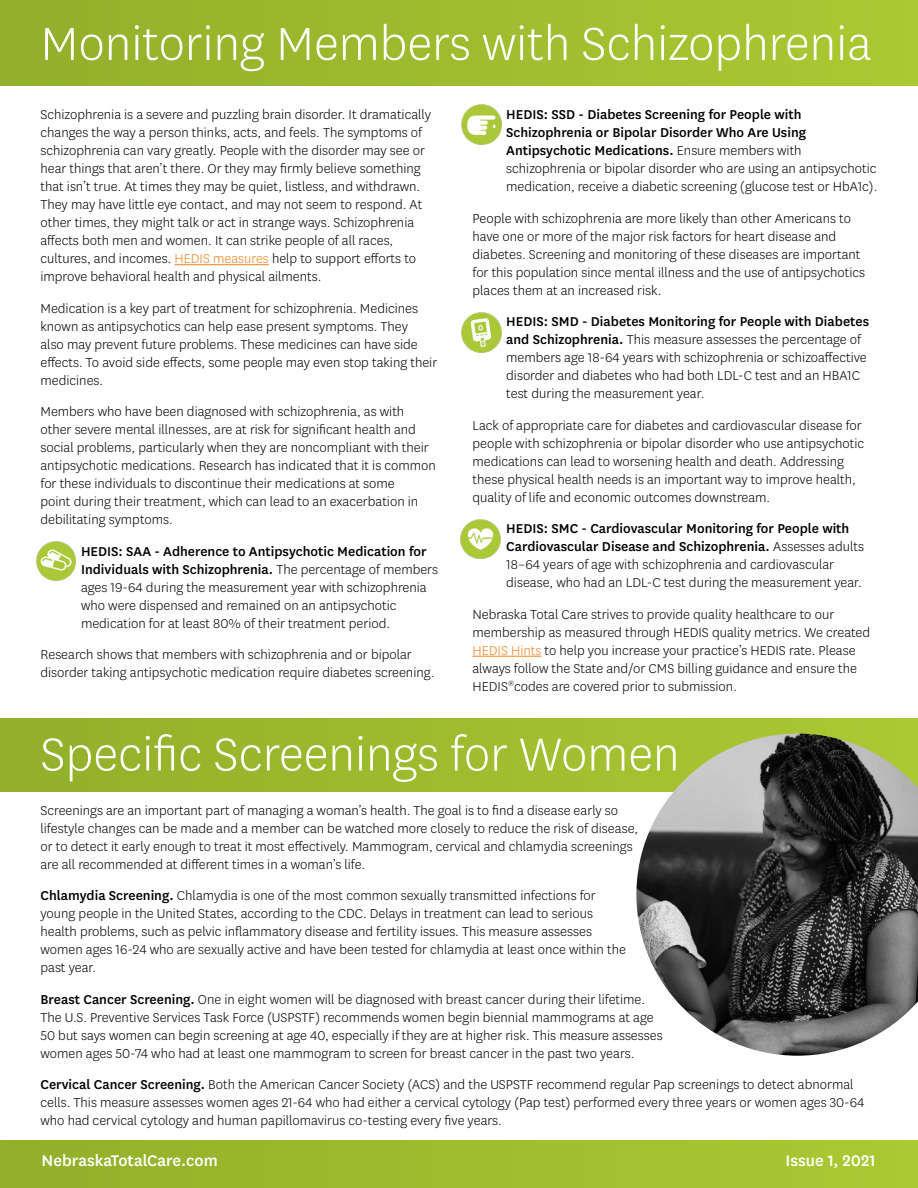
<style>
.page{position:relative;width:918px;height:1188px;background:#fff}
.page>*{position:absolute;margin:0;border:0;box-sizing:border-box;transform-origin:0 0}
.Article_Header{font:300 54px "Centene Sans";color:#fff}
.Article_Header-2{font:500 18px "Centene Sans";color:#fff}
.t1{font:300 15px/18px "Centene Sans";color:#000}
.s1{color:#f58220}
.s2{font-weight:500}
</style>
<div class="page">
<div style="left:0;top:1140px;width:918px;height:48px;background:#9fbc2e"></div>
<div style="left:0;top:719px;width:918px;height:73px;background:#9cb92d"></div>
<div style="left:0;top:0;width:918px;height:85px;background:#9fbc2e"></div>
<hr style="left:175px;top:264px;width:94px;height:1px;background:#f58220">
<hr style="left:472px;top:656px;width:69px;height:1px;background:#f58220">
<img style="left:36px;top:541px;width:40px;height:40px">
<img style="left:461px;top:104px;width:41px;height:41px">
<img style="left:461px;top:312px;width:41px;height:41px">
<img style="left:636px;top:734px;width:282px;height:322px">
<img style="left:460px;top:519px;width:41px;height:40px">
<p class="Article_Header" style="left:40px;top:10px;width:833px">Monitoring Members with Schizophrenia</p>
<p class="t1" style="left:40px;top:105px;width:392px">Schizophrenia is a severe and puzzling brain disorder. It dramatically changes the way a person thinks, acts, and feels. The symptoms of schizophrenia can vary greatly. People with the disorder may see or hear things that aren’t there. Or they may firmly believe something that isn’t true. At times they may be quiet, listless, and withdrawn.<br>They may have little eye contact, and may not seem to respond. At other times, they might talk or act in strange ways. Schizophrenia affects both men and women. It can strike people of all races, cultures, and incomes. <span class="s1">HEDIS measures</span> help to support efforts to improve behavioral health and physical ailments.</p>
<p class="t1" style="left:40px;top:299px;width:398px">Medication is a key part of treatment for schizophrenia. Medicines known as antipsychotics can help ease present symptoms. They<br>also may prevent future problems. These medicines can have side effects. To avoid side effects, some people may even stop taking their medicines.</p>
<p class="t1" style="left:40px;top:402px;width:397px">Members who have been diagnosed with schizophrenia, as with other severe mental illnesses, are at risk for significant health and social problems, particularly when they are noncompliant with their antipsychotic medications. Research has indicated that it is common for these individuals to discontinue their medications at some<br>point during their treatment, which can lead to an exacerbation in debilitating symptoms.</p>
<p class="t1" style="left:81px;top:542px;width:359px"><span class="s2">HEDIS: SAA - Adherence to Antipsychotic Medication for Individuals with Schizophrenia.</span> The percentage of members ages 19-64 during the measurement year with schizophrenia who were dispensed and remained on an antipsychotic medication for at least 80% of their treatment period.</p>
<p class="t1" style="left:40px;top:645px;width:395px">Research shows that members with schizophrenia and or bipolar disorder taking antipsychotic medication require diabetes screening.</p>
<p class="t1" style="left:506px;top:105px;width:373px"><span class="s2">HEDIS: SSD - Diabetes Screening for People with Schizophrenia or Bipolar Disorder Who Are Using Antipsychotic Medications.</span> Ensure members with schizophrenia or bipolar disorder who are using an antipsychotic medication, receive a diabetic screening (glucose test or HbA1c).</p>
<p class="t1" style="left:472px;top:209px;width:394px">People with schizophrenia are more likely than other Americans to have one or more of the major risk factors for heart disease and diabetes. Screening and monitoring of these diseases are important for this population since mental illness and the use of antipsychotics places them at an increased risk.</p>
<p class="t1" style="left:506px;top:312px;width:364px"><span class="s2">HEDIS: SMD - Diabetes Monitoring for People with Diabetes and Schizophrenia.</span> This measure assesses the percentage of members age 18-64 years with schizophrenia or schizoaffective disorder and diabetes who had both LDL-C test and an HBA1C test during the measurement year.</p>
<p class="t1" style="left:472px;top:416px;width:393px">Lack of appropriate care for diabetes and cardiovascular disease for people with schizophrenia or bipolar disorder who use antipsychotic medications can lead to worsening health and death. Addressing these physical health needs is an important way to improve health, quality of life and economic outcomes downstream.</p>
<p class="t1" style="left:506px;top:519px;width:359px"><span class="s2">HEDIS: SMC - Cardiovascular Monitoring for People with Cardiovascular Disease and Schizophrenia.</span> Assesses adults 18–64 years of age with schizophrenia and cardiovascular disease, who had an LDL-C test during the measurement year.</p>
<p class="t1" style="left:472px;top:605px;width:399px">Nebraska Total Care strives to provide quality healthcare to our membership as measured through HEDIS quality metrics. We created <span class="s1">HEDIS Hints</span> to help you increase your practice’s HEDIS rate. Please always follow the State and/or CMS billing guidance and ensure the HEDIS<sup>®</sup>codes are covered prior to submission.</p>
<p class="Article_Header" style="left:40px;top:720px;width:641px">Specific Screenings for Women</p>
<p class="t1" style="left:40px;top:801px;width:599px">Screenings are an important part of managing a woman’s health. The goal is to find a disease early so lifestyle changes can be made and a member can be watched more closely to reduce the risk of disease, or to detect it early enough to treat it most effectively. Mammogram, cervical and chlamydia screenings are all recommended at different times in a woman’s life.</p>
<p class="t1" style="left:40px;top:886px;width:587px"><span class="s2">Chlamydia Screening.</span> Chlamydia is one of the most common sexually transmitted infections for young people in the United States, according to the CDC. Delays in treatment can lead to serious health problems, such as pelvic inflammatory disease and fertility issues. This measure assesses women ages 16-24 who are sexually active and have been tested for chlamydia at least once within the past year.</p>
<p class="t1" style="left:40px;top:990px;width:624px"><span class="s2">Breast Cancer Screening.</span> One in eight women will be diagnosed with breast cancer during their lifetime.<br>The U.S. Preventive Services Task Force (USPSTF) recommends women begin biennial mammograms at age 50 but says women can begin screening at age 40, especially if they are at higher risk. This measure assesses women ages 50-74 who had at least one mammogram to screen for breast cancer in the past two years.</p>
<p class="t1" style="left:40px;top:1075px;width:826px"><span class="s2">Cervical Cancer Screening.</span> Both the American Cancer Society (ACS) and the USPSTF recommend regular Pap screenings to detect abnormal cells. This measure assesses women ages 21-64 who had either a cervical cytology (Pap test) performed every three years or women ages 30-64 who had cervical cytology and human papillomavirus co-testing every five years.</p>
<p class="Article_Header-2" style="left:42px;top:1148px;width:178px">NebraskaTotalCare.com</p>
<p class="Article_Header-2" style="left:786px;top:1148px;width:92px">Issue 1, 2021</p>
</div>
